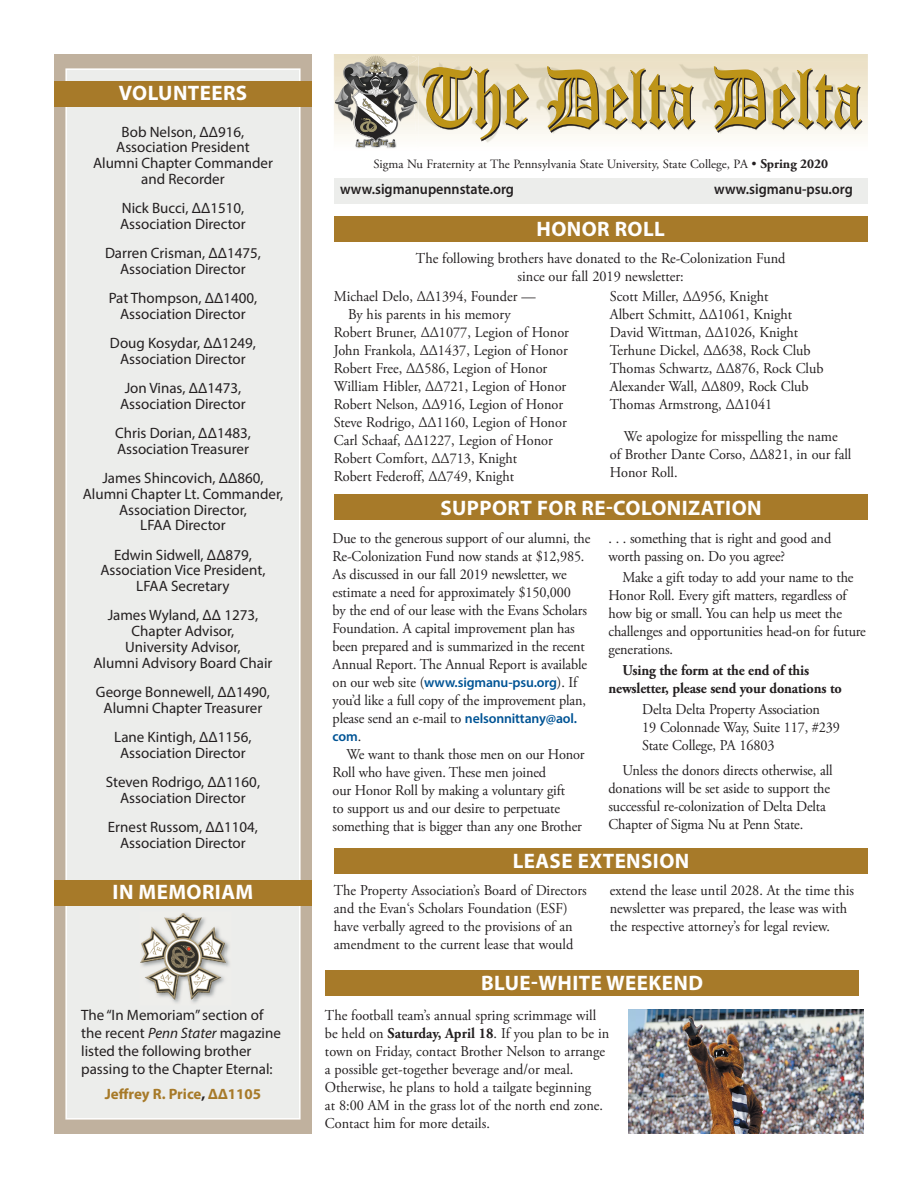
<style>
.page{position:relative;width:918px;height:1188px;background:#fff}
.page>*{position:absolute;margin:0;border:0;box-sizing:border-box;transform-origin:0 0}
.t1{font:700 21px "Myriad Pro";letter-spacing:.02em;color:#fff}
.t2{font:15px/18px "Adobe Garamond Pro";letter-spacing:-.005em;color:#231f20;scale:.95 1}
.t3{font:15px/15.8px "Myriad Pro";color:#231f20;text-align:center}
.t4{font:700 15px/18px "Adobe Garamond Pro";letter-spacing:-.01em;color:#231f20;scale:.95 1}
.t5{font:700 15px "Myriad Pro";color:#a77a29}
.t6{font:600 14.85px "Myriad Pro";color:#231f20;scale:.95 1}
.t7{font:600 13.8px "Myriad Pro";letter-spacing:-.01em;color:#005495}
.t8{font:12.6px "Adobe Garamond Pro";color:#231f20}
.s1{font-style:italic}
.s2{color:#231f20}
.s3{font-size:13.35px}
.s4{font-weight:700;font-size:13.35px}
.s5{font-family:"Adobe Garamond Pro";font-weight:400;font-size:15px;color:#231f20}
.s6{font-family:"Myriad Pro";font-weight:600;font-size:13.8px;color:#005495}
.s7{font-weight:700}
</style>
<div class="page">
<div style="left:334px;top:216px;width:534px;height:26px;background:#a77a29"></div>
<div style="left:334px;top:178px;width:534px;height:26px;background:#ecedeb"></div>
<img style="left:334px;top:54px;width:534px;height:89px">
<svg style="left:432px;top:66px;width:97px;height:75px"></svg>
<svg style="left:547px;top:66px;width:52px;height:67px;background:#c0ab71"></svg>
<svg style="left:605px;top:68px;width:91px;height:62px;background:#ccbb89"></svg>
<svg style="left:714px;top:66px;width:148px;height:67px;background:#cbba87"></svg>
<img style="left:430px;top:55px;width:2px;height:88px">
<img style="left:335px;top:55px;width:95px;height:93px">
<div style="left:54px;top:54px;width:258px;height:1080px;background:#c0b19e"></div>
<div style="left:65px;top:68px;width:236px;height:1052px;background:#ecedeb"></div>
<div style="left:54px;top:81px;width:258px;height:26px;background:#a77a29"></div>
<div style="left:54px;top:880px;width:258px;height:26px;background:#a77a29"></div>
<img style="left:139px;top:911px;width:93px;height:95px">
<img style="left:140px;top:913px;width:86px;height:87px">
<img style="left:629px;top:1009px;width:235px;height:125px">
<div style="left:334px;top:494px;width:534px;height:26px;background:#a77a29"></div>
<div style="left:334px;top:848px;width:534px;height:26px;background:#a77a29"></div>
<div style="left:325px;top:970px;width:534px;height:26px;background:#a77a29"></div>
<h1 class="t1" style="left:119px;top:79px;width:130px">VOLUNTEERS</h1>
<p class="t3" style="left:93px;top:123px;width:181px">Bob Nelson, ΔΔ916,<br>Association President<br>Alumni Chapter Commander and Recorder</p>
<p class="t3" style="left:120px;top:200px;width:127px;text-align:left">Nick Bucci, ΔΔ1510,<br>Association Director</p>
<p class="t3" style="left:105px;top:245px;width:157px">Darren Crisman, ΔΔ1475,<br>Association Director</p>
<p class="t3" style="left:109px;top:290px;width:150px">Pat Thompson, ΔΔ1400,<br>Association Director</p>
<p class="t3" style="left:110px;top:335px;width:148px">Doug Kosydar, ΔΔ1249,<br>Association Director</p>
<p class="t3" style="left:120px;top:380px;width:127px;text-align:left">Jon Vinas, ΔΔ1473,<br>Association Director</p>
<p class="t3" style="left:115px;top:425px;width:137px;text-align:left">Chris Dorian, ΔΔ1483,<br>Association Treasurer</p>
<p class="t3" style="left:83px;top:470px;width:202px">James Shincovich, ΔΔ860,<br>Alumni Chapter Lt. Commander,<br>Association Director,<br>LFAA Director</p>
<p class="t3" style="left:100px;top:546px;width:166px">Edwin Sidwell, ΔΔ879,<br>Association Vice President,<br>LFAA Secretary</p>
<p class="t3" style="left:93px;top:607px;width:181px">James Wyland, ΔΔ 1273,<br>Chapter Advisor,<br>University Advisor,<br>Alumni Advisory Board Chair</p>
<p class="t3" style="left:96px;top:684px;width:176px">George Bonnewell, ΔΔ1490,<br>Alumni Chapter Treasurer</p>
<p class="t3" style="left:114px;top:729px;width:139px">Lane Kintigh, ΔΔ1156,<br>Association Director</p>
<p class="t3" style="left:106px;top:774px;width:156px">Steven Rodrigo, ΔΔ1160,<br>Association Director</p>
<p class="t3" style="left:108px;top:819px;width:152px">Ernest Russom, ΔΔ1104,<br>Association Director</p>
<h1 class="t1" style="left:113px;top:878px;width:142px">IN MEMORIAM</h1>
<p class="t3" style="left:81px;top:1006px;width:201px;line-height:18px;text-align:left">The “In Memoriam” section of the recent <span class="s1">Penn Stater</span> magazine listed the following brother passing to the Chapter Eternal:</p>
<p class="t5" style="left:105px;top:1084px;width:158px">Jeffrey R. Price<span class="s2">,</span> ΔΔ1105</p>
<p class="t8" style="left:374px;top:156px;width:456px">Sigma Nu Fraternity at The Pennsylvania State University, State College, PA <span class="s3">•</span> <span class="s4">Spring 2020</span></p>
<p class="t6" style="left:340px;top:180px;width:185px">www.sigmanupennstate.org</p>
<p class="t6" style="left:714px;top:180px;width:148px">www.sigmanu-psu.org</p>
<h1 class="t1" style="left:537px;top:215px;width:130px">HONOR ROLL</h1>
<p class="t2" style="left:416px;top:250px;width:391px;text-align:center">The following brothers have donated to the Re-Colonization Fund since our fall 2019 newsletter:</p>
<p class="t2" style="left:334px;top:288px;width:214px">Michael Delo, ∆∆1394, Founder —</p>
<p class="t2" style="left:348px;top:306px;width:172px">By his parents in his memory</p>
<p class="t2" style="left:334px;top:324px;width:249px">Robert Bruner, ∆∆1077, Legion of Honor</p>
<p class="t2" style="left:334px;top:342px;width:248px">John Frankola, ∆∆1437, Legion of Honor</p>
<p class="t2" style="left:334px;top:360px;width:226px">Robert Free, ∆∆586, Legion of Honor</p>
<p class="t2" style="left:334px;top:378px;width:246px">William Hibler, ∆∆721, Legion of Honor</p>
<p class="t2" style="left:334px;top:396px;width:243px">Robert Nelson, ∆∆916, Legion of Honor</p>
<p class="t2" style="left:334px;top:414px;width:247px">Steve Rodrigo, ∆∆1160, Legion of Honor</p>
<p class="t2" style="left:334px;top:432px;width:232px">Carl Schaaf, ∆∆1227, Legion of Honor</p>
<p class="t2" style="left:334px;top:450px;width:195px">Robert Comfort, ∆∆713, Knight</p>
<p class="t2" style="left:334px;top:468px;width:191px">Robert Federoff, ∆∆749, Knight</p>
<p class="t2" style="left:610px;top:288px;width:226px">Scott Miller, ∆∆956, Knight<br>Albert Schmitt, ∆∆1061, Knight<br>David Wittman, ∆∆1026, Knight<br>Terhune Dickel, ∆∆638, Rock Club<br>Thomas Schwartz, ∆∆876, Rock Club<br>Alexander Wall, ∆∆809, Rock Club<br>Thomas Armstrong, ∆∆1041</p>
<p class="t2" style="left:610px;top:428px;width:256px;text-indent:14px">We apologize for misspelling the name of Brother Dante Corso, ∆∆821, in our fall<br>Honor Roll.</p>
<h1 class="t1" style="left:440px;top:494px;width:323px">SUPPORT FOR RE-COLONIZATION</h1>
<p class="t2" style="left:333px;top:529px;width:273px">Due to the generous support of our alumni, the Re-Colonization Fund now stands at $12,985.<br>As discussed in our fall 2019 newsletter, we estimate a need for approximately $150,000<br>by the end of our lease with the Evans Scholars Foundation. A capital improvement plan has been prepared and is summarized in the recent Annual Report. The Annual Report is available</p>
<p class="t7" style="left:333px;top:673px;width:246px"><span class="s5">on our web site (</span>www.sigmanu-psu.org<span class="s5">). If</span></p>
<p class="t2" style="left:333px;top:691px;width:268px">you’d like a full copy of the improvement plan, please send an e-mail to <span class="s6">nelsonnittany@aol.</span></p>
<p class="t7" style="left:333px;top:727px;width:30px">com<span class="s5">.</span></p>
<p class="t2" style="left:333px;top:745px;width:267px;text-indent:14px">We want to thank those men on our Honor Roll who have given. These men joined<br>our Honor Roll by making a voluntary gift<br>to support us and our desire to perpetuate something that is bigger than any one Brother</p>
<p class="t2" style="left:609px;top:529px;width:236px">. . . something that is right and good and worth passing on. Do you agree?</p>
<p class="t2" style="left:609px;top:569px;width:272px;text-indent:14px">Make a gift today to add your name to the Honor Roll. Every gift matters, regardless of how big or small. You can help us meet the challenges and opportunities head-on for future generations.</p>
<p class="t4" style="left:609px;top:662px;width:247px;text-indent:14px">Using the form at the end of this newsletter, please send your donations to</p>
<p class="t2" style="left:642px;top:701px;width:210px">Delta Delta Property Association<br>19 Colonnade Way, Suite 117, #239<br>State College, PA 16803</p>
<p class="t2" style="left:609px;top:762px;width:237px;text-indent:14px">Unless the donors directs otherwise, all donations will be set aside to support the successful re-colonization of Delta Delta Chapter of Sigma Nu at Penn State.</p>
<h1 class="t1" style="left:513px;top:847px;width:178px">LEASE EXTENSION</h1>
<p class="t2" style="left:334px;top:882px;width:268px">The Property Association’s Board of Directors and the Evan‘s Scholars Foundation (ESF) have verbally agreed to the provisions of an amendment to the current lease that would</p>
<p class="t2" style="left:610px;top:882px;width:259px">extend the lease until 2028. At the time this newsletter was prepared, the lease was with the respective attorney’s for legal review.</p>
<h1 class="t1" style="left:481px;top:969px;width:223px">BLUE-WHITE WEEKEND</h1>
<p class="t2" style="left:325px;top:1007px;width:301px">The football team’s annual spring scrimmage will be held on <span class="s7">Saturday, April 18</span>. If you plan to be in town on Friday, contact Brother Nelson to arrange a possible get-together beverage and/or meal.<br>Otherwise, he plans to hold a tailgate beginning<br>at 8:00 AM in the grass lot of the north end zone.<br>Contact him for more details.</p>
</div>
